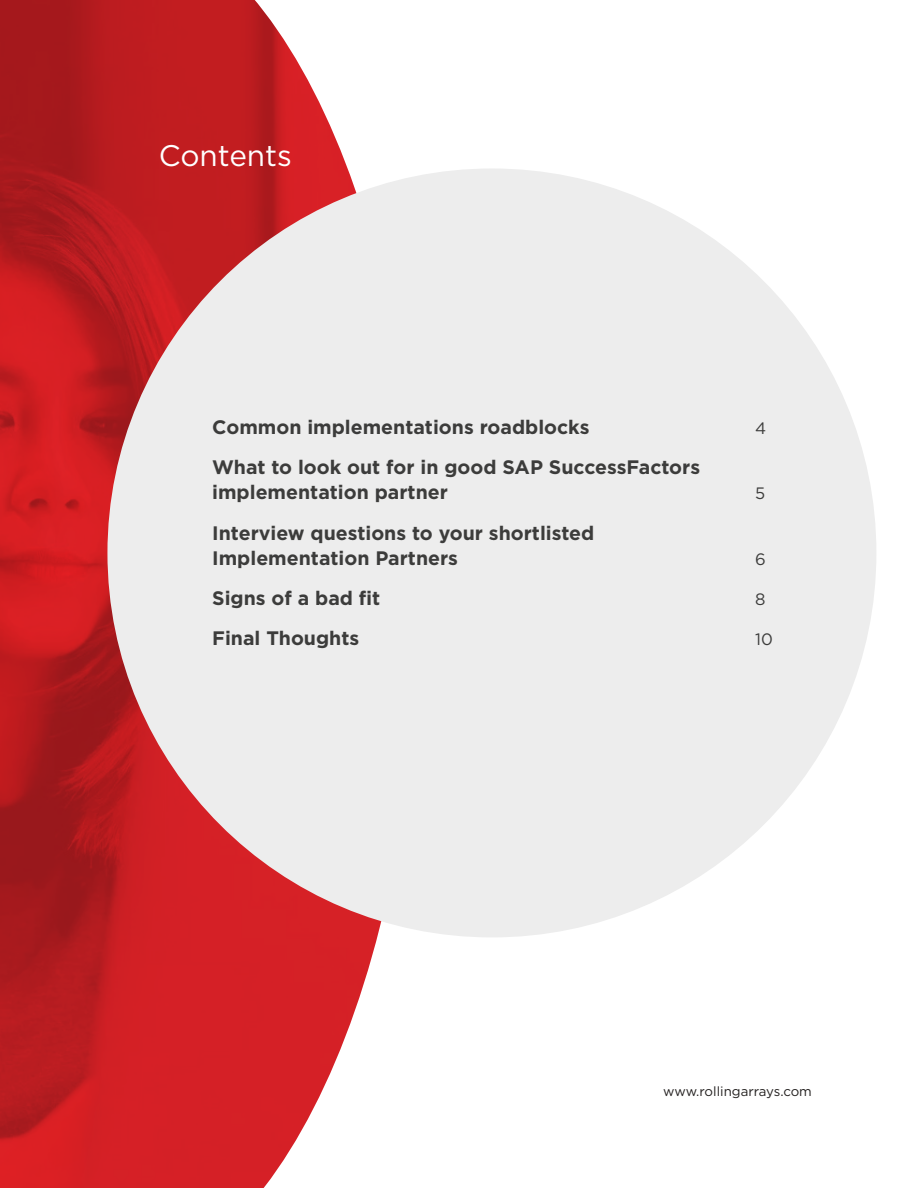
<style>
.page{position:relative;width:918px;height:1188px;background:#fff}
.page>*{position:absolute;margin:0;border:0;box-sizing:border-box;transform-origin:0 0}
.t1{font:29.7px "Gotham";color:#fff}
.t2{font:700 19.5px/25.2px "Gotham";color:#3c3c3b}
.t3{font:16.5px "Gotham";color:#3c3c3b}
.t4{font:13.2px "Gotham";color:#23201f}
</style>
<div class="page">
<img style="left:0;top:0;width:416px;height:1188px">
<div style="left:107px;top:168px;width:769px;height:769px;background:#ededed;border-radius:50%"></div>
<h1 class="t1" style="left:159px;top:137px;width:135px">Contents</h1>
<p class="t2" style="left:212px;top:414px;width:379px">Common implementations roadblocks</p>
<p class="t3" style="left:755px;top:418px;width:13px">4</p>
<p class="t2" style="left:212px;top:455px;width:489px">What to look out for in good SAP SuccessFactors implementation partner</p>
<p class="t3" style="left:755px;top:483px;width:12px">5</p>
<p class="t2" style="left:212px;top:520px;width:384px">Interview questions to your shortlisted<br>Implementation Partners</p>
<p class="t3" style="left:755px;top:548px;width:12px">6</p>
<p class="t2" style="left:212px;top:585px;width:170px">Signs of a bad fit</p>
<p class="t3" style="left:755px;top:589px;width:12px">8</p>
<p class="t2" style="left:212px;top:626px;width:149px">Final Thoughts</p>
<p class="t3" style="left:755px;top:629px;width:19px">10</p>
<p class="t4" style="left:663px;top:1083px;width:150px">www.rollingarrays.com</p>
</div>
